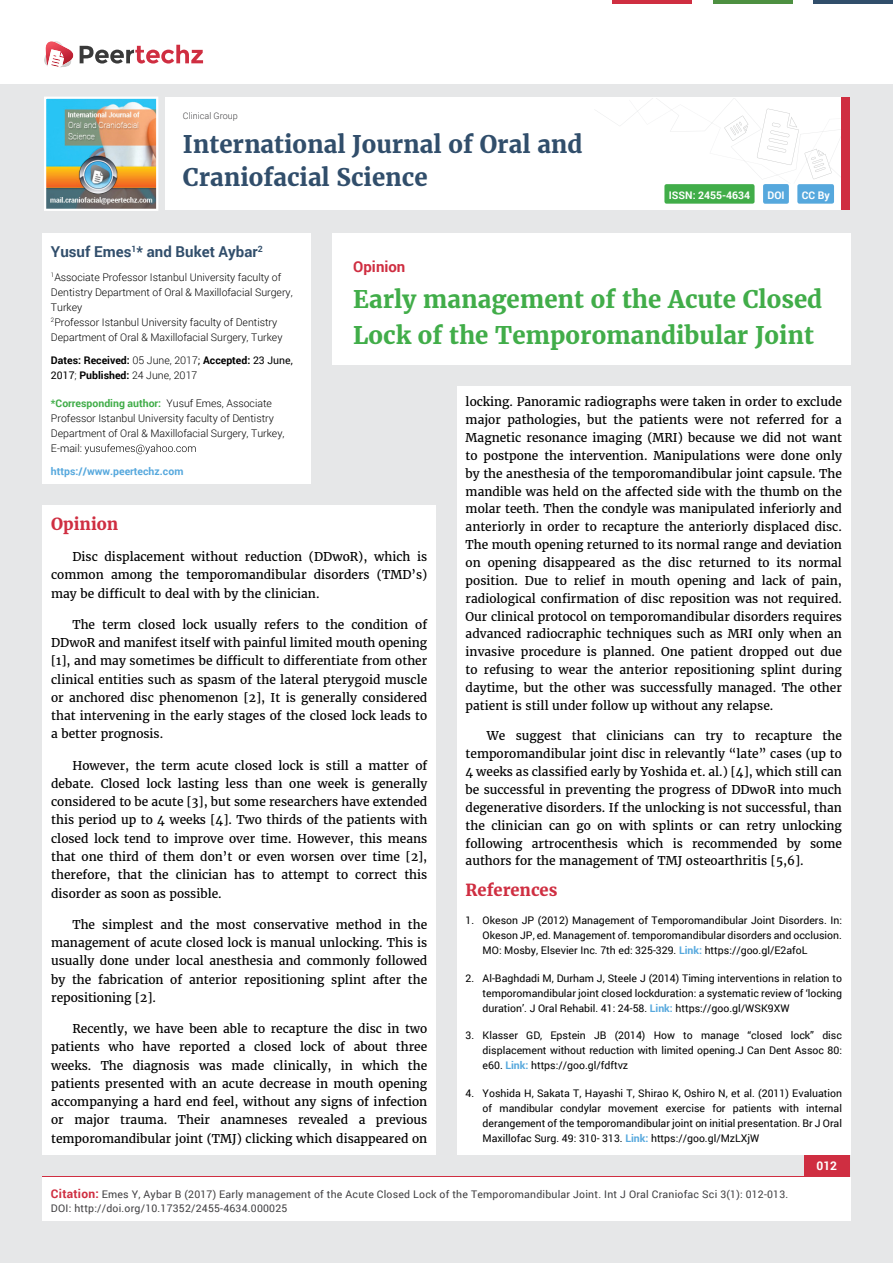
<style>
.page{position:relative;width:893px;height:1263px;background:#e6e7e8}
.page>*{position:absolute;margin:0;border:0;box-sizing:border-box;transform-origin:0 0}
.t1{font:700 24px/36px "Merriweather";color:#41ad49}
.t2{font:700 24px/33px "Merriweather";color:#314e6b}
.t3{font:700 16.5px "Merriweather";color:#cf2e41}
.t4{font:700 15px "Roboto";color:#314e6b}
.t5{font:700 15px "Roboto";color:#cf2e41}
.t6{font:12px/18.3px "Merriweather";color:#000;text-align:justify}
.t7{font:700 12px "Roboto";color:#fff}
.t8{font:10.5px/15px "Roboto";color:#000;text-align:justify}
.t9{font:300 10.5px/15px "Roboto";color:#000}
.t10{font:10.5px/13.5px "Roboto";letter-spacing:.02em;color:#414042}
.t11{font:700 10.5px/15px "Roboto";color:#000}
.t12{font:700 10.5px "Roboto";color:#56a8dd}
.t13{font:700 10.5px "Roboto";color:#fff}
.t14{font:300 9px "Roboto";color:#414042}
.s1{font-weight:300}
.s2{font-weight:400}
.s3{font-weight:700;color:#41ad49}
.s4{font-weight:700;color:#56a8dd}
.s5{font-weight:700;font-size:12px;color:#cf2e41}
</style>
<div class="page">
<div style="left:165px;top:98px;width:684px;height:112px;background:#fff"></div>
<svg style="left:597px;top:99px;width:244px;height:81px"></svg>
<div style="left:841px;top:98px;width:8px;height:112px;background:#cf2e41"></div>
<img style="left:44px;top:97px;width:114px;height:114px">
<div style="left:0;top:0;width:893px;height:83px;background:#fff"></div>
<svg style="left:44px;top:41px;width:159px;height:27px"></svg>
<div style="left:664px;top:184px;width:90px;height:20px;background:#41ad49;border-radius:2px"></div>
<div style="left:763px;top:184px;width:26px;height:20px;background:#56a8dd;border-radius:2px"></div>
<div style="left:797px;top:184px;width:37px;height:20px;background:#56a8dd;border-radius:2px"></div>
<hr style="left:713px;top:0;width:79px;height:3px;background:#4d9041">
<hr style="left:612px;top:0;width:80px;height:3px;background:#cf2e41">
<hr style="left:813px;top:0;width:80px;height:3px;background:#314e6b">
<div style="left:804px;top:1154px;width:46px;height:49px;background:#cf2e41"></div>
<div style="left:42px;top:1177px;width:808px;height:43px;background:#fff"></div>
<div style="left:332px;top:233px;width:518px;height:132px;background:#fff"></div>
<div style="left:42px;top:233px;width:269px;height:251px;background:#fff"></div>
<svg style="left:85px;top:444px;width:111px;height:10px"></svg>
<div style="left:43px;top:505px;width:393px;height:649px;background:#fff"></div>
<div style="left:457px;top:386px;width:393px;height:768px;background:#fff"></div>
<p class="t14" style="left:183px;top:110px;width:56px">Clinical Group</p>
<h1 class="t2" style="left:183px;top:128px;width:401px">International Journal of Oral and<br>Craniofacial Science</h1>
<p class="t13" style="left:669px;top:188px;width:83px">ISSN: 2455-4634</p>
<p class="t13" style="left:767px;top:188px;width:19px">DOI</p>
<p class="t13" style="left:802px;top:188px;width:29px">CC By</p>
<p class="t4" style="left:51px;top:242px;width:213px">Yusuf Emes<sup>1</sup>* and Buket Aybar<sup>2</sup></p>
<p class="t9" style="left:51px;top:269px;width:243px"><sup>1</sup>Associate Professor Istanbul University faculty of Dentistry Department of Oral &amp; Maxillofacial Surgery, Turkey<br><sup>2</sup>Professor Istanbul University faculty of Dentistry Department of Oral &amp; Maxillofacial Surgery, Turkey</p>
<p class="t11" style="left:51px;top:353px;width:243px">Dates: Received: <span class="s1">05 June, 2017</span><span class="s2">;</span> Accepted: <span class="s2">23 June,<br>2017</span><span class="s1">;</span> Published: <span class="s1">24 June, 2017</span></p>
<p class="t9" style="left:51px;top:395px;width:235px"><span class="s3">*Corresponding author:</span> Yusuf Emes, Associate Professor Istanbul University faculty of Dentistry Department of Oral &amp; Maxillofacial Surgery, Turkey, E-mail:</p>
<p class="t12" style="left:51px;top:464px;width:134px">https://www.peertechz.com</p>
<h2 class="t3" style="left:51px;top:514px;width:69px">Opinion</h2>
<p class="t6" style="left:51px;top:548px;width:378px;text-indent:21px">Disc displacement without reduction (DDwoR), which is common among the temporomandibular disorders (TMD’s) may be difficult to deal with by the clinician.</p>
<p class="t6" style="left:51px;top:615px;width:378px;text-indent:21px">The term closed lock usually refers to the condition of DDwoR and manifest itself with painful limited mouth opening [1], and may sometimes be difficult to differentiate from other clinical entities such as spasm of the lateral pterygoid muscle or anchored disc phenomenon [2], It is generally considered that intervening in the early stages of the closed lock leads to a better prognosis.</p>
<p class="t6" style="left:51px;top:756px;width:378px;text-indent:21px">However, the term acute closed lock is still a matter of debate. Closed lock lasting less than one week is generally considered to be acute [3], but some researchers have extended this period up to 4 weeks [4]. Two thirds of the patients with closed lock tend to improve over time. However, this means that one third of them don’t or even worsen over time [2], therefore, that the clinician has to attempt to correct this disorder as soon as possible.</p>
<p class="t6" style="left:51px;top:915px;width:378px;text-indent:21px">The simplest and the most conservative method in the management of acute closed lock is manual unlocking. This is usually done under local anesthesia and commonly followed by the fabrication of anterior repositioning splint after the repositioning [2].</p>
<p class="t6" style="left:51px;top:1020px;width:378px;text-indent:21px">Recently, we have been able to recapture the disc in two patients who have reported a closed lock of about three weeks. The diagnosis was made clinically, in which the patients presented with an acute decrease in mouth opening accompanying a hard end feel, without any signs of infection or major trauma. Their anamneses revealed a previous temporomandibular joint (TMJ) clicking which disappeared on</p>
<p class="t5" style="left:353px;top:256px;width:54px">Opinion</p>
<h1 class="t1" style="left:353px;top:281px;width:470px">Early management of the Acute Closed<br>Lock of the Temporomandibular Joint</h1>
<p class="t6" style="left:466px;top:393px;width:378px;line-height:17.9px">locking. Panoramic radiographs were taken in order to exclude major pathologies, but the patients were not referred for a Magnetic resonance imaging (MRI) because we did not want to postpone the intervention. Manipulations were done only by the anesthesia of the temporomandibular joint capsule. The mandible was held on the affected side with the thumb on the molar teeth. Then the condyle was manipulated inferiorly and anteriorly in order to recapture the anteriorly displaced disc.<br>The mouth opening returned to its normal range and deviation on opening disappeared as the disc returned to its normal position. Due to relief in mouth opening and lack of pain, radiological confirmation of disc reposition was not required.<br>Our clinical protocol on temporomandibular disorders requires advanced radiocraphic techniques such as MRI only when an invasive procedure is planned. One patient dropped out due to refusing to wear the anterior repositioning splint during daytime, but the other was successfully managed. The other patient is still under follow up without any relapse.</p>
<p class="t6" style="left:466px;top:727px;width:378px;line-height:17.9px;text-indent:21px">We suggest that clinicians can try to recapture the temporomandibular joint disc in relevantly “late” cases (up to 4 weeks as classified early by Yoshida et. al.) [4], which still can be successful in preventing the progress of DDwoR into much degenerative disorders. If the unlocking is not successful, than the clinician can go on with splints or can retry unlocking following artrocenthesis which is recommended by some authors for the management of TMJ osteoarthritis [5,6].</p>
<h2 class="t3" style="left:466px;top:880px;width:93px">References</h2>
<p class="t8" style="left:483px;top:912px;width:361px;text-indent:-17px">1. Okeson JP (2012) Management of Temporomandibular Joint Disorders. In:<br>Okeson JP, ed. Management of. temporomandibular disorders and occlusion.<br>MO: Mosby, Elsevier Inc. 7th ed: 325-329. <span class="s4">Link:</span> https://goo.gl/E2afoL</p>
<p class="t8" style="left:483px;top:970px;width:361px;text-indent:-17px">2. Al-Baghdadi M, Durham J, Steele J (2014) Timing interventions in relation to temporomandibular joint closed lockduration: a systematic review of ‘locking duration’. J Oral Rehabil. 41: 24-58. <span class="s4">Link:</span> https://goo.gl/WSK9XW</p>
<p class="t8" style="left:483px;top:1028px;width:361px;text-indent:-17px">3. Klasser GD, Epstein JB (2014) How to manage “closed lock” disc displacement without reduction with limited opening.J Can Dent Assoc 80: e60. <span class="s4">Link:</span> https://goo.gl/fdftvz</p>
<p class="t8" style="left:483px;top:1086px;width:361px;text-indent:-17px">4. Yoshida H, Sakata T, Hayashi T, Shirao K, Oshiro N, et al. (2011) Evaluation of mandibular condylar movement exercise for patients with internal derangement of the temporomandibular joint on initial presentation. Br J Oral Maxillofac Surg. 49: 310- 313. <span class="s4">Link:</span> https://goo.gl/MzLXjW</p>
<p class="t10" style="left:51px;top:1188px;width:739px"><span class="s5">Citation:</span> Emes Y, Aybar B (2017) Early management of the Acute Closed Lock of the Temporomandibular Joint. Int J Oral Craniofac Sci 3(1): 012-013.<br>DOI: http://doi.org/10.17352/2455-4634.000025</p>
<p class="t7" style="left:816px;top:1158px;width:22px">012</p>
</div>
